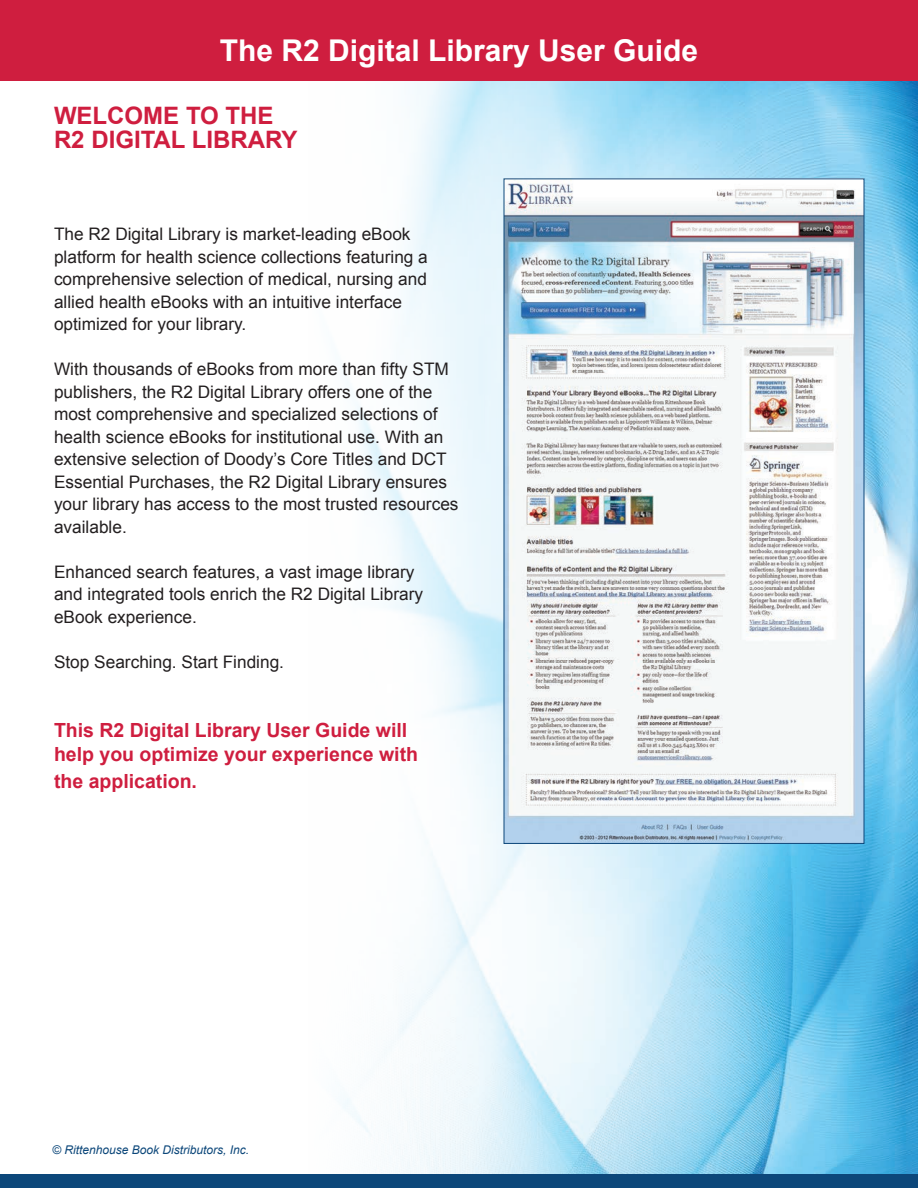
<style>
.page{position:relative;width:918px;height:1188px;background:#fff}
.page>*{position:absolute;margin:0;border:0;box-sizing:border-box;transform-origin:0 0}
.t1{font:700 30px "Arial";color:#fff}
.t2{font:700 24px "Arial";color:#cf1e3f}
.t3{font:700 19.5px "Arial";color:#cf1e3f}
.t4{font:17.25px/22.5px "Arial";color:#231f20}
.t5{font:italic 12px "Arial";color:#0c477a}
</style>
<div class="page">
<img style="left:309px;top:80px;width:609px;height:1094px">
<div style="left:0;top:0;width:918px;height:80px;background:#cf1e3f"></div>
<div style="left:0;top:1174px;width:918px;height:14px;background:#0c477a"></div>
<img style="left:506px;top:180px;width:356px;height:662px">
<p class="t1" style="left:220px;top:31px;width:480px">The R2 Digital Library User Guide</p>
<p class="t2" style="left:54px;top:100px;width:221px">WELCOME TO THE</p>
<p class="t2" style="left:54px;top:124px;width:245px">R2 DIGITAL LIBRARY</p>
<p class="t4" style="left:54px;top:223px;width:375px">The R2 Digital Library is market-leading eBook platform for health science collections featuring a comprehensive selection of medical, nursing and allied health eBooks with an intuitive interface optimized for your library.</p>
<p class="t4" style="left:54px;top:358px;width:406px">With thousands of eBooks from more than fifty STM publishers, the R2 Digital Library offers one of the most comprehensive and specialized selections of health science eBooks for institutional use. With an extensive selection of Doody’s Core Titles and DCT Essential Purchases, the R2 Digital Library ensures your library has access to the most trusted resources available.</p>
<p class="t4" style="left:54px;top:561px;width:362px">Enhanced search features, a vast image library</p>
<p class="t4" style="left:54px;top:583px;width:371px">and integrated tools enrich the R2 Digital Library eBook experience.</p>
<p class="t4" style="left:54px;top:651px;width:232px">Stop Searching. Start Finding.</p>
<p class="t3" style="left:54px;top:717px;width:355px">This R2 Digital Library User Guide will</p>
<p class="t3" style="left:54px;top:741px;width:366px">help you optimize your experience with</p>
<p class="t3" style="left:54px;top:768px;width:145px">the application.</p>
<p class="t5" style="left:52px;top:1142px;width:198px">© Rittenhouse Book Distributors, Inc.</p>
</div>
